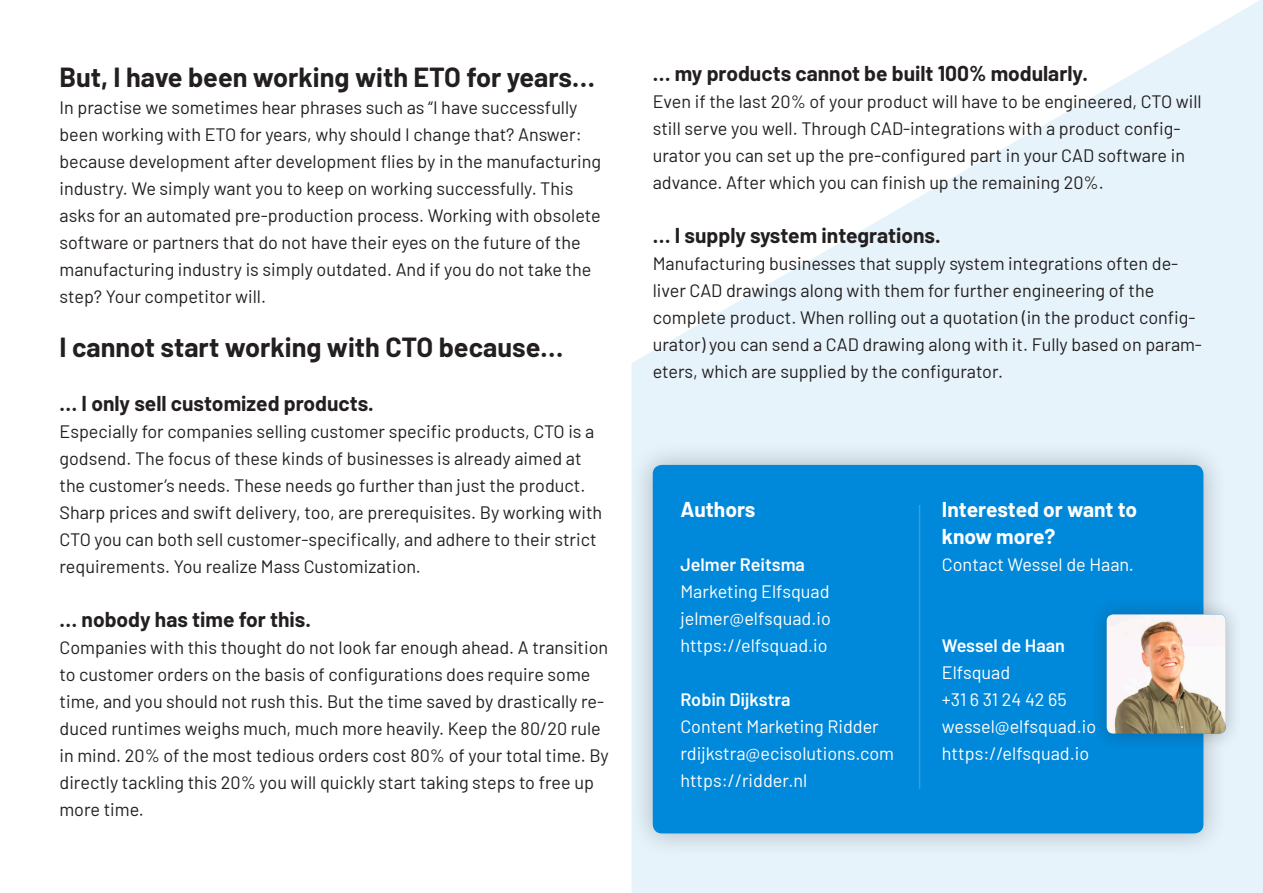
<style>
.page{position:relative;width:1263px;height:893px;background:#fff}
.page>*{position:absolute;margin:0;border:0;box-sizing:border-box;transform-origin:0 0}
.Heading1{font:700 27px "Barlow";color:#231f20}
.Heading2{font:700 21px "Barlow";color:#231f20}
.Heading2-2{font:700 21px/27px "Barlow";color:#fff}
.t1{font:18px/27px "Barlow";color:#231f20}
.Broodtekst{font:18px "Barlow";color:#fff}
.Broodtekst-2{font:600 18px "Barlow";color:#fff}
</style>
<div class="page">
<svg style="left:631px;top:0;width:632px;height:893px;fill:#e6f3fb"></svg>
<div style="left:629px;top:441px;width:598px;height:416px;background:#231f20;opacity:.3"></div>
<div style="left:653px;top:465px;width:550px;height:368px;background:#0088da;border-radius:9px"></div>
<div style="left:1090px;top:598px;width:152px;height:152px;background:#231f20;opacity:.3"></div>
<img style="left:1107px;top:614px;width:119px;height:119px">
<hr style="left:919px;top:505px;width:1px;height:284px;background:#fff">
<p class="Heading1" style="left:60px;top:57px;width:537px">But, I have been working with ETO for years…</p>
<p class="t1" style="left:60px;top:92px;width:543px">In practise we sometimes hear phrases such as “I have successfully been working with ETO for years, why should I change that? Answer: because development after development flies by in the manufacturing industry. We simply want you to keep on working successfully. This asks for an automated pre-production process. Working with obsolete software or partners that do not have their eyes on the future of the manufacturing industry is simply outdated. And if you do not take the step? Your competitor will.</p>
<p class="Heading1" style="left:60px;top:327px;width:505px">I cannot start working with CTO because…</p>
<p class="Heading2" style="left:60px;top:387px;width:316px">… I only sell customized products.</p>
<p class="t1" style="left:60px;top:416px;width:544px">Especially for companies selling customer specific products, CTO is a godsend. The focus of these kinds of businesses is already aimed at the customer’s needs. These needs go further than just the product.<br>Sharp prices and swift delivery, too, are prerequisites. By working with CTO you can both sell customer-specifically, and adhere to their strict requirements. You realize Mass Customization.</p>
<p class="Heading2" style="left:60px;top:603px;width:253px">… nobody has time for this.</p>
<p class="t1" style="left:60px;top:632px;width:551px">Companies with this thought do not look far enough ahead. A transition to customer orders on the basis of configurations does require some time, and you should not rush this. But the time saved by drastically re&shy;duced runtimes weighs much, much more heavily. Keep the 80/20 rule in mind. 20% of the most tedious orders cost 80% of your total time. By directly tackling this 20% you will quickly start taking steps to free up more time.</p>
<p class="Heading2" style="left:653px;top:57px;width:437px">… my products cannot be built 100% modularly.</p>
<p class="t1" style="left:653px;top:86px;width:550px">Even if the last 20% of your product will have to be engineered, CTO will still serve you well. Through CAD-integrations with a product config&shy;urator you can set up the pre-configured part in your CAD software in advance. After which you can finish up the remaining 20%.</p>
<p class="Heading2" style="left:653px;top:219px;width:290px">… I supply system integrations.</p>
<p class="t1" style="left:653px;top:248px;width:551px">Manufacturing businesses that supply system integrations often de&shy;liver CAD drawings along with them for further engineering of the complete product. When rolling out a quotation (in the product config&shy;urator) you can send a CAD drawing along with it. Fully based on param&shy;eters, which are supplied by the configurator.</p>
<p class="Heading2-2" style="left:680px;top:494px;width:77px">Authors</p>
<p class="Broodtekst-2" style="left:680px;top:551px;width:126px">Jelmer Reitsma</p>
<p class="Broodtekst" style="left:680px;top:579px;width:151px">Marketing Elfsquad</p>
<p class="Broodtekst" style="left:680px;top:606px;width:152px">jelmer@elfsquad.io</p>
<p class="Broodtekst" style="left:680px;top:633px;width:149px">https://elfsquad.io</p>
<p class="Broodtekst-2" style="left:680px;top:686px;width:112px">Robin Dijkstra</p>
<p class="Broodtekst" style="left:680px;top:714px;width:200px">Content Marketing Ridder</p>
<p class="Broodtekst" style="left:680px;top:741px;width:215px">rdijkstra@ecisolutions.com</p>
<p class="Broodtekst" style="left:680px;top:768px;width:128px">https://ridder.nl</p>
<p class="Heading2-2" style="left:942px;top:494px;width:197px">Interested or want to know more?</p>
<p class="Broodtekst" style="left:942px;top:552px;width:193px">Contact Wessel de Haan.</p>
<p class="Broodtekst-2" style="left:942px;top:632px;width:125px">Wessel de Haan</p>
<p class="Broodtekst" style="left:942px;top:660px;width:70px">Elfsquad</p>
<p class="Broodtekst" style="left:942px;top:687px;width:126px">+31 6 31 24 42 65</p>
<p class="Broodtekst" style="left:942px;top:714px;width:156px">wessel@elfsquad.io</p>
<p class="Broodtekst" style="left:942px;top:741px;width:149px">https://elfsquad.io</p>
</div>
